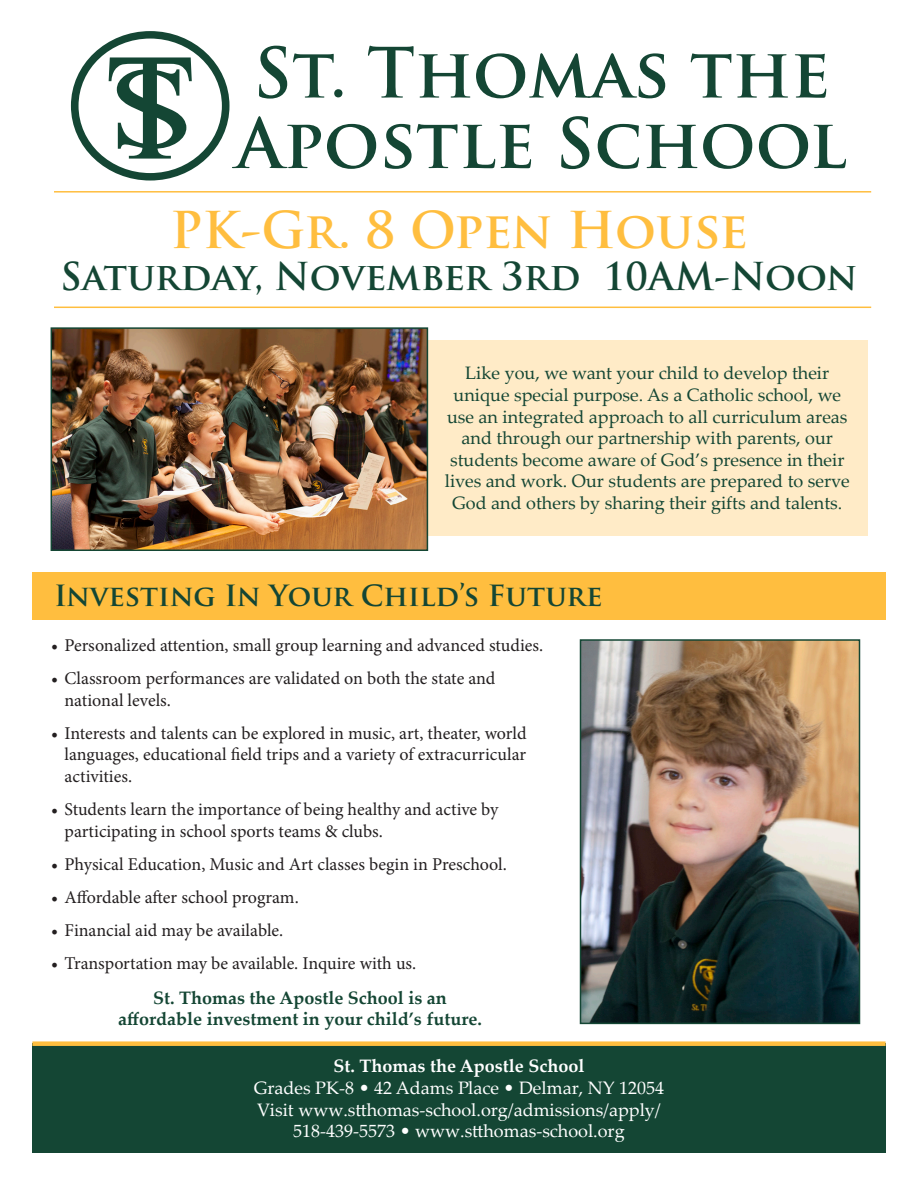
<style>
.page{position:relative;width:918px;height:1188px;background:#fff}
.page>*{position:absolute;margin:0;border:0;box-sizing:border-box;transform-origin:0 0}
.t1{font:700 67.5px/70.5px "Trajan Pro";color:#144634}
.t2{font:700 49.5px "Trajan Pro";letter-spacing:-.01em;color:#ffbe3f}
.t3{font:700 37.5px "Trajan Pro";color:#144634}
.t4{font:700 28.5px "Trajan Pro";color:#144634}
.t5{font:18px/21.6px "Minion Pro";color:#231f20}
.t6{font:18px/21.6px "Palatino Linotype";color:#144634;text-align:center}
.t7{font:18px "Palatino Linotype";color:#fff}
.t8{font:700 18px "Palatino Linotype";color:#144634}
.t9{font:700 18px "Palatino Linotype";color:#fff}
</style>
<div class="page">
<img style="left:583px;top:642px;width:274px;height:379px">
<div style="left:580px;top:639px;width:280px;height:385px;border:2px solid #144634"></div>
<div style="left:364px;top:341px;width:504px;height:195px;background:#ffebc7"></div>
<div style="left:32px;top:1044px;width:854px;height:109px;background:#144634"></div>
<div style="left:32px;top:1041px;width:854px;height:5px;background:#ffbe3f"></div>
<svg style="left:109px;top:57px;width:83px;height:102px"></svg>
<div style="left:71px;top:31px;width:158px;height:150px;border:8px solid #144634;border-radius:50%"></div>
<img style="left:54px;top:330px;width:371px;height:218px">
<div style="left:51px;top:327px;width:377px;height:224px;border:2px solid #144634"></div>
<div style="left:32px;top:572px;width:854px;height:47px;background:#ffbe3f"></div>
<hr style="left:54px;top:191px;width:817px;height:2px;background:#ffbe3f">
<hr style="left:54px;top:307px;width:817px;height:1px;background:#ffbe3f">
<p class="t1" style="left:236px;top:39px;width:612px">St. Thomas the<br>Apostle School</p>
<p class="t2" style="left:170px;top:199px;width:579px">PK-Gr. 8 Open House</p>
<p class="t3" style="left:60px;top:253px;width:799px">Saturday, November 3rd 10AM-Noon</p>
<p class="t6" style="left:445px;top:362px;width:406px">Like you, we want your child to develop their unique special purpose. As a Catholic school, we use an integrated approach to all curriculum areas and through our partnership with parents, our students become aware of God’s presence in their lives and work. Our students are prepared to serve God and others by sharing their gifts and talents.</p>
<p class="t4" style="left:54px;top:578px;width:550px">Investing In Your Child’s Future</p>
<p class="t5" style="left:51px;top:635px;width:494px">• Personalized attention, small group learning and advanced studies.</p>
<p class="t5" style="left:64px;top:668px;width:432px;text-indent:-14px">• Classroom performances are validated on both the state and national levels.</p>
<p class="t5" style="left:64px;top:722px;width:464px;text-align:justify;text-indent:-14px">• Interests and talents can be explored in music, art, theater, world languages, educational field trips and a variety of extracurricular activities.</p>
<p class="t5" style="left:64px;top:799px;width:435px;text-indent:-14px">• Students learn the importance of being healthy and active by participating in school sports teams &amp; clubs.</p>
<p class="t5" style="left:51px;top:853px;width:457px">• Physical Education, Music and Art classes begin in Preschool.</p>
<p class="t5" style="left:51px;top:886px;width:249px">• Affordable after school program.</p>
<p class="t5" style="left:51px;top:919px;width:234px">• Financial aid may be available.</p>
<p class="t5" style="left:51px;top:952px;width:367px">• Transportation may be available. Inquire with us.</p>
<p class="t8" style="left:153px;top:985px;width:295px">St. Thomas the Apostle School is an</p>
<p class="t8" style="left:118px;top:1006px;width:365px">affordable investment in your child’s future.</p>
<p class="t9" style="left:334px;top:1053px;width:252px">St. Thomas the Apostle School</p>
<p class="t7" style="left:254px;top:1075px;width:412px">Grades PK-8 • 42 Adams Place • Delmar, NY 12054</p>
<p class="t7" style="left:257px;top:1097px;width:405px">Visit www.stthomas-school.org/admissions/apply/</p>
<p class="t7" style="left:293px;top:1118px;width:333px">518-439-5573 • www.stthomas-school.org</p>
</div>
